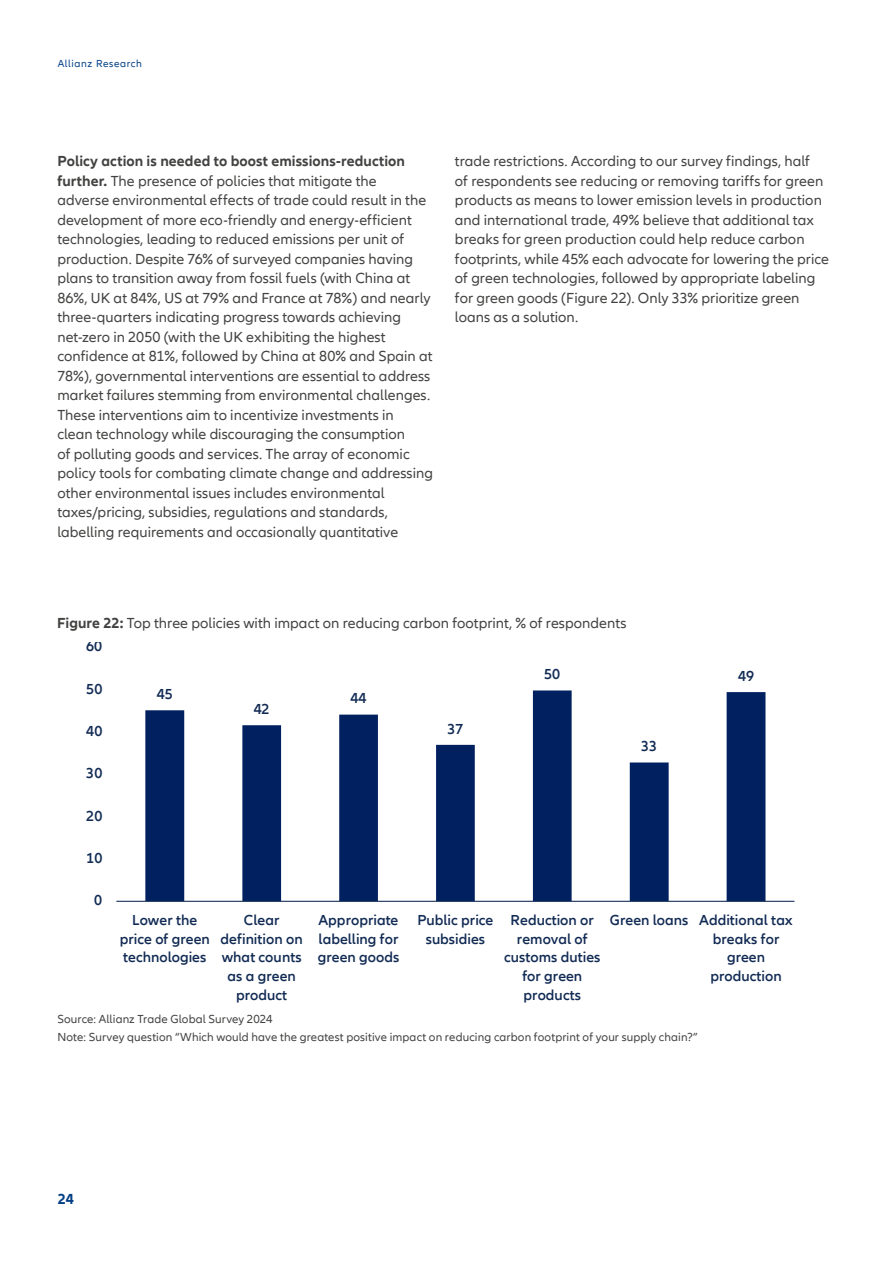
<style>
.page{position:relative;width:893px;height:1263px;background:#fff}
.page>*{position:absolute;margin:0;border:0;box-sizing:border-box;transform-origin:0 0}
.t1{font:15px/19.5px "Allianz Neo";letter-spacing:.005em;color:#424241}
.t2{font:600 15px/18.6px "Allianz Neo";color:#122b54;text-align:center}
.t3{font:700 15px "Allianz Neo";color:#033f85}
.t4{font:12px/17.7px "Allianz Neo";letter-spacing:.01em;color:#424241}
.t5{font:10.5px "Allianz Neo";letter-spacing:.06em;color:#033f85}
.s1{font-weight:700}
</style>
<div class="page">
<svg style="left:145px;top:690px;width:620px;height:211px"></svg>
<hr style="left:116px;top:901px;width:678px;height:1px;background:#122b54">
<p class="t5" style="left:58px;top:57px;width:86px">Allianz Research</p>
<p class="t1" style="left:57px;top:152px;width:377px"><span class="s1">Policy action is needed to boost emissions-reduction further.</span> The presence of policies that mitigate the<br>adverse environmental effects of trade could result in the development of more eco-friendly and energy-efficient technologies, leading to reduced emissions per unit of production. Despite 76% of surveyed companies having plans to transition away from fossil fuels (with China at 86%, UK at 84%, US at 79% and France at 78%) and nearly three-quarters indicating progress towards achieving net-zero in 2050 (with the UK exhibiting the highest confidence at 81%, followed by China at 80% and Spain at 78%), governmental interventions are essential to address market failures stemming from environmental challenges.<br>These interventions aim to incentivize investments in<br>clean technology while discouraging the consumption<br>of polluting goods and services. The array of economic policy tools for combating climate change and addressing other environmental issues includes environmental taxes/pricing, subsidies, regulations and standards, labelling requirements and occasionally quantitative</p>
<p class="t1" style="left:455px;top:152px;width:376px">trade restrictions. According to our survey findings, half<br>of respondents see reducing or removing tariffs for green products as means to lower emission levels in production and international trade, 49% believe that additional tax breaks for green production could help reduce carbon footprints, while 45% each advocate for lowering the price of green technologies, followed by appropriate labeling for green goods (Figure 22). Only 33% prioritize green loans as a solution.</p>
<p class="t1" style="left:57px;top:614px;width:571px"><span class="s1">Figure 22:</span> Top three policies with impact on reducing carbon footprint, % of respondents</p>
<p class="t2" style="left:86px;top:637px;width:18px">60</p>
<p class="t2" style="left:86px;top:680px;width:18px">50</p>
<p class="t2" style="left:86px;top:722px;width:18px">40</p>
<p class="t2" style="left:86px;top:764px;width:18px">30</p>
<p class="t2" style="left:86px;top:807px;width:18px">20</p>
<p class="t2" style="left:86px;top:849px;width:18px">10</p>
<p class="t2" style="left:94px;top:891px;width:10px">0</p>
<p class="t2" style="left:157px;top:685px;width:17px">45</p>
<p class="t2" style="left:254px;top:700px;width:17px">42</p>
<p class="t2" style="left:351px;top:689px;width:17px">44</p>
<p class="t2" style="left:447px;top:720px;width:17px">37</p>
<p class="t2" style="left:544px;top:665px;width:17px">50</p>
<p class="t2" style="left:641px;top:737px;width:17px">33</p>
<p class="t2" style="left:738px;top:667px;width:17px">49</p>
<p class="t2" style="left:120px;top:911px;width:92px">Lower the price of green technologies</p>
<p class="t2" style="left:221px;top:911px;width:84px">Clear definition on what counts as a green product</p>
<p class="t2" style="left:318px;top:911px;width:83px;text-align:justify">Appropriate labelling for green goods</p>
<p class="t2" style="left:417px;top:911px;width:78px">Public price subsidies</p>
<p class="t2" style="left:504px;top:911px;width:98px">Reduction or removal of customs duties for green products</p>
<p class="t2" style="left:610px;top:911px;width:184px">Green loans Additional tax</p>
<p class="t2" style="left:713px;top:930px;width:68px">breaks for</p>
<p class="t2" style="left:727px;top:948px;width:40px">green</p>
<p class="t2" style="left:710px;top:967px;width:73px">production</p>
<p class="t4" style="left:57px;top:1011px;width:642px">Source: Allianz Trade Global Survey 2024<br>Note: Survey question “Which would have the greatest positive impact on reducing carbon footprint of your supply chain?”</p>
<p class="t3" style="left:58px;top:1190px;width:18px">24</p>
</div>
